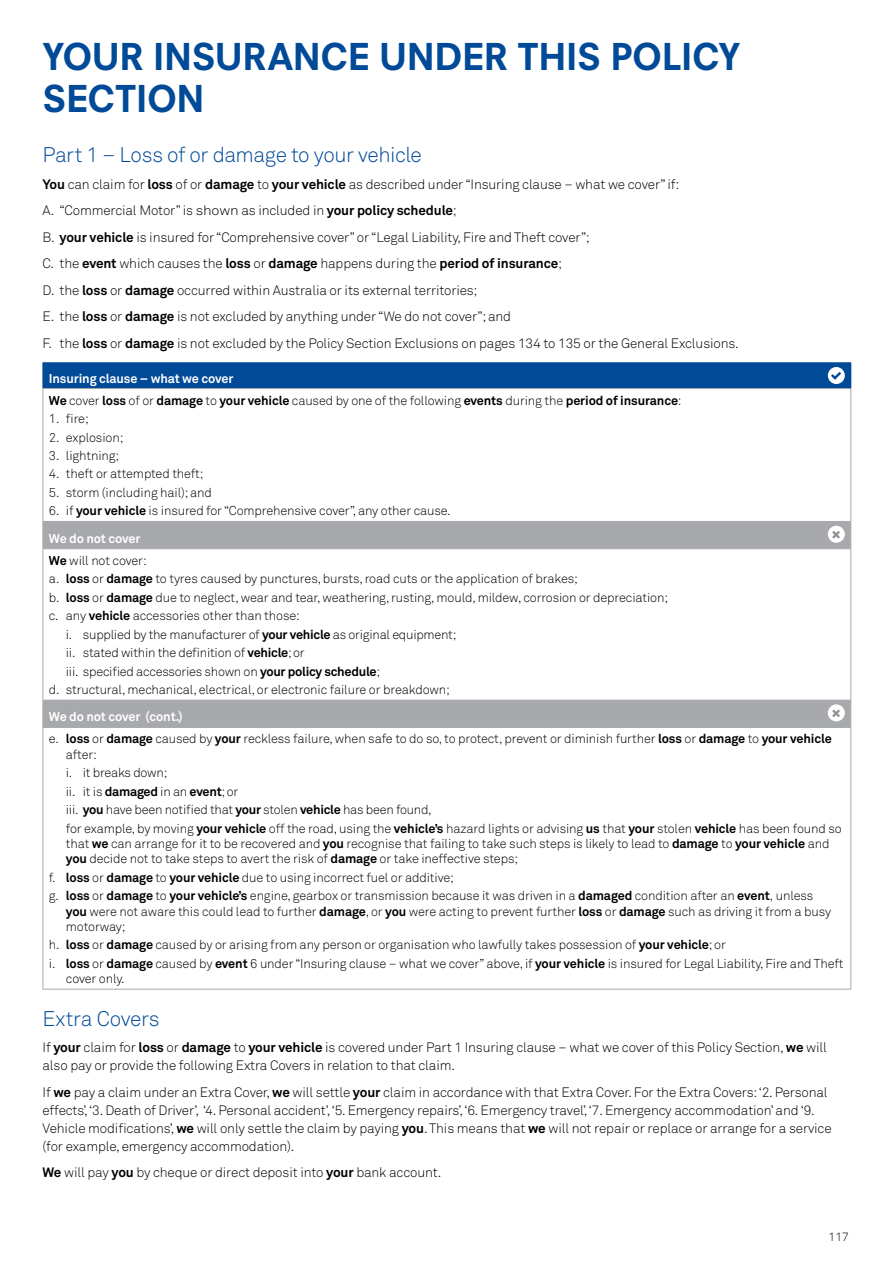
<style>
.page{position:relative;width:893px;height:1263px;background:#fff}
.page>*{position:absolute;margin:0;border:0;box-sizing:border-box;transform-origin:0 0}
.t1{font:800 36px/42px "Neuzeit SLT Std";letter-spacing:-.015em;color:#004a98}
.t2{font:300 21px "Akkurat Std";letter-spacing:-.02em;color:#004a98}
.t3{font:300 13.5px/26.5px "Akkurat Std";letter-spacing:-.01em;color:#000}
.t4{font:300 12.75px/18.5px "Akkurat Std";letter-spacing:-.01em;color:#000}
.t5{font:700 12.75px/22px "Akkurat Std";letter-spacing:-.01em;color:#000}
.t6{font:300 12px "Akkurat Std";color:#000}
.s1{font-weight:700}
.s2{color:#fff}
.s3{font-weight:300}
.s4{font-weight:700;color:#fff}
</style>
<div class="page">
<div style="left:43px;top:363px;width:808px;height:25px;background:#004a98"></div>
<svg style="left:44px;top:522px;width:806px;height:205px"></svg>
<hr style="left:43px;top:388px;width:808px;height:1px;background:#a7a9ac">
<hr style="left:43px;top:389px;width:1px;height:132px;background:#a7a9ac">
<hr style="left:850px;top:389px;width:1px;height:132px;background:#a7a9ac">
<hr style="left:43px;top:521px;width:808px;height:1px;background:#a7a9ac">
<svg style="left:43px;top:522px;width:1px;height:26px"></svg>
<svg style="left:850px;top:522px;width:1px;height:26px"></svg>
<hr style="left:43px;top:548px;width:808px;height:1px;background:#a7a9ac">
<hr style="left:43px;top:549px;width:1px;height:151px;background:#a7a9ac">
<hr style="left:850px;top:549px;width:1px;height:151px;background:#a7a9ac">
<hr style="left:43px;top:700px;width:808px;height:1px;background:#a7a9ac">
<svg style="left:43px;top:701px;width:1px;height:26px"></svg>
<svg style="left:850px;top:701px;width:1px;height:26px"></svg>
<hr style="left:43px;top:727px;width:808px;height:1px;background:#a7a9ac">
<hr style="left:43px;top:728px;width:1px;height:261px;background:#a7a9ac">
<hr style="left:850px;top:728px;width:1px;height:261px;background:#a7a9ac">
<hr style="left:43px;top:989px;width:808px;height:1px;background:#a7a9ac">
<hr style="left:43px;top:362px;width:808px;height:1px;background:#004a98">
<div style="left:828px;top:367px;width:17px;height:17px;background:#fff;border-radius:50%"></div>
<svg style="left:831px;top:372px;width:10px;height:7px"></svg>
<div style="left:828px;top:526px;width:17px;height:17px;background:#fff;border-radius:50%"></div>
<svg style="left:832px;top:531px;width:8px;height:7px"></svg>
<div style="left:828px;top:704px;width:17px;height:17px;background:#fff;border-radius:50%"></div>
<svg style="left:832px;top:710px;width:8px;height:7px"></svg>
<h1 class="t1" style="left:43px;top:35px;width:700px">YOUR INSURANCE UNDER THIS POLICY<br>SECTION</h1>
<h2 class="t2" style="left:43px;top:143px;width:381px">Part 1 – Loss of or damage to your vehicle</h2>
<p class="t3" style="left:43px;top:171px;width:698px"><span class="s1">You</span> can claim for <span class="s1">loss</span> of or <span class="s1">damage</span> to <span class="s1">your vehicle</span> as described under “Insuring clause – what we cover” if:<br>A. “Commercial Motor” is shown as included in <span class="s1">your policy schedule</span>;<br>B. <span class="s1">your vehicle</span> is insured for “Comprehensive cover” or “Legal Liability, Fire and Theft cover”;<br>C. the <span class="s1">event</span> which causes the <span class="s1">loss</span> or <span class="s1">damage</span> happens during the <span class="s1">period of insurance</span>;<br>D. the <span class="s1">loss</span> or <span class="s1">damage</span> occurred within Australia or its external territories;<br>E. the <span class="s1">loss</span> or <span class="s1">damage</span> is not excluded by anything under “We do not cover”; and<br>F. the <span class="s1">loss</span> or <span class="s1">damage</span> is not excluded by the Policy Section Exclusions on pages 134 to 135 or the General Exclusions.</p>
<p class="t5" style="left:49px;top:367px;width:634px"><span class="s2">Insuring clause – what we cover<br></span>We <span class="s3">cover</span> loss <span class="s3">of or</span> damage <span class="s3">to</span> your vehicle <span class="s3">caused by one of the following</span> events <span class="s3">during the</span> period of insurance<span class="s3">:</span></p>
<p class="t4" style="left:49px;top:409px;width:41px">1. fire;</p>
<p class="t4" style="left:49px;top:428px;width:76px">2. explosion;</p>
<p class="t4" style="left:49px;top:446px;width:72px">3. lightning;</p>
<p class="t4" style="left:49px;top:465px;width:156px">4. theft or attempted theft;</p>
<p class="t4" style="left:49px;top:483px;width:165px">5. storm (including hail); and</p>
<p class="t4" style="left:49px;top:497px;width:403px;line-height:27.3px">6. if <span class="s1">your vehicle</span> is insured for “Comprehensive cover”, any other cause.<br><span class="s4">We do not cover</span></p>
<p class="t4" style="left:49px;top:551px;width:99px"><span class="s1">We</span> will not cover:</p>
<p class="t4" style="left:49px;top:569px;width:531px">a. <span class="s1">loss</span> or <span class="s1">damage</span> to tyres caused by punctures, bursts, road cuts or the application of brakes;</p>
<p class="t4" style="left:49px;top:588px;width:621px">b. <span class="s1">loss</span> or <span class="s1">damage</span> due to neglect, wear and tear, weathering, rusting, mould, mildew, corrosion or depreciation;</p>
<p class="t4" style="left:49px;top:606px;width:252px">c. any <span class="s1">vehicle</span> accessories other than those:</p>
<p class="t4" style="left:66px;top:625px;width:392px">i. supplied by the manufacturer of <span class="s1">your vehicle</span> as original equipment;</p>
<p class="t4" style="left:66px;top:643px;width:240px">ii. stated within the definition of <span class="s1">vehicle</span>; or</p>
<p class="t4" style="left:66px;top:662px;width:316px">iii. specified accessories shown on <span class="s1">your policy schedule</span>;</p>
<p class="t4" style="left:49px;top:680px;width:402px">d. structural, mechanical, electrical, or electronic failure or breakdown;</p>
<p class="t4" style="left:49px;top:706px;width:784px;line-height:22px"><span class="s4">We do not cover (cont.)<br></span>e. <span class="s1">loss</span> or <span class="s1">damage</span> caused by <span class="s1">your</span> reckless failure, when safe to do so, to protect, prevent or diminish further <span class="s1">loss</span> or <span class="s1">damage</span> to <span class="s1">your vehicle</span></p>
<p class="t4" style="left:66px;top:745px;width:777px">after:<br>i. it breaks down;<br>ii. it is <span class="s1">damaged</span> in an <span class="s1">event</span>; or<br>iii. <span class="s1">you</span> have been notified that <span class="s1">your</span> stolen <span class="s1">vehicle</span> has been found,<br>for example, by moving <span class="s1">your vehicle</span> off the road, using the <span class="s1">vehicle’s</span> hazard lights or advising <span class="s1">us</span> that <span class="s1">your</span> stolen <span class="s1">vehicle</span> has been found so</p>
<p class="t4" style="left:66px;top:836px;width:765px;line-height:15.3px">that <span class="s1">we</span> can arrange for it to be recovered and <span class="s1">you</span> recognise that failing to take such steps is likely to lead to <span class="s1">damage</span> to <span class="s1">your vehicle</span> and <span class="s1">you</span> decide not to take steps to avert the risk of <span class="s1">damage</span> or take ineffective steps;</p>
<p class="t4" style="left:49px;top:868px;width:766px">f. <span class="s1">loss</span> or <span class="s1">damage</span> to <span class="s1">your vehicle</span> due to using incorrect fuel or additive;<br>g. <span class="s1">loss</span> or <span class="s1">damage</span> to <span class="s1">your vehicle’s</span> engine, gearbox or transmission because it was driven in a <span class="s1">damaged</span> condition after an <span class="s1">event</span>, unless</p>
<p class="t4" style="left:66px;top:903px;width:767px;line-height:15.3px"><span class="s1">you</span> were not aware this could lead to further <span class="s1">damage</span>, or <span class="s1">you</span> were acting to prevent further <span class="s1">loss</span> or <span class="s1">damage</span> such as driving it from a busy motorway;</p>
<p class="t4" style="left:49px;top:936px;width:796px">h. <span class="s1">loss</span> or <span class="s1">damage</span> caused by or arising from any person or organisation who lawfully takes possession of <span class="s1">your vehicle</span>; or<br>i. <span class="s1">loss</span> or <span class="s1">damage</span> caused by <span class="s1">event</span> 6 under “Insuring clause – what we cover” above, if <span class="s1">your vehicle</span> is insured for Legal Liability, Fire and Theft</p>
<p class="t4" style="left:66px;top:969px;width:60px">cover only.</p>
<h2 class="t2" style="left:43px;top:1006px;width:118px">Extra Covers</h2>
<p class="t3" style="left:43px;top:1038px;width:786px;line-height:18px">If <span class="s1">your</span> claim for <span class="s1">loss</span> or <span class="s1">damage</span> to <span class="s1">your vehicle</span> is covered under Part 1 Insuring clause – what we cover of this Policy Section, <span class="s1">we</span> will also pay or provide the following Extra Covers in relation to that claim.</p>
<p class="t3" style="left:43px;top:1083px;width:791px;line-height:18px">If <span class="s1">we</span> pay a claim under an Extra Cover, <span class="s1">we</span> will settle <span class="s1">your</span> claim in accordance with that Extra Cover. For the Extra Covers: ‘2. Personal effects’, ‘3. Death of Driver’, ‘4. Personal accident’, ‘5. Emergency repairs’, ‘6. Emergency travel’, ‘7. Emergency accommodation’ and ‘9.<br>Vehicle modifications’, <span class="s1">we</span> will only settle the claim by paying <span class="s1">you</span>. This means that <span class="s1">we</span> will not repair or replace or arrange for a service (for example, emergency accommodation).</p>
<p class="t3" style="left:43px;top:1159px;width:400px"><span class="s1">We</span> will pay <span class="s1">you</span> by cheque or direct deposit into <span class="s1">your</span> bank account.</p>
<p class="t6" style="left:829px;top:1229px;width:22px">117</p>
</div>
